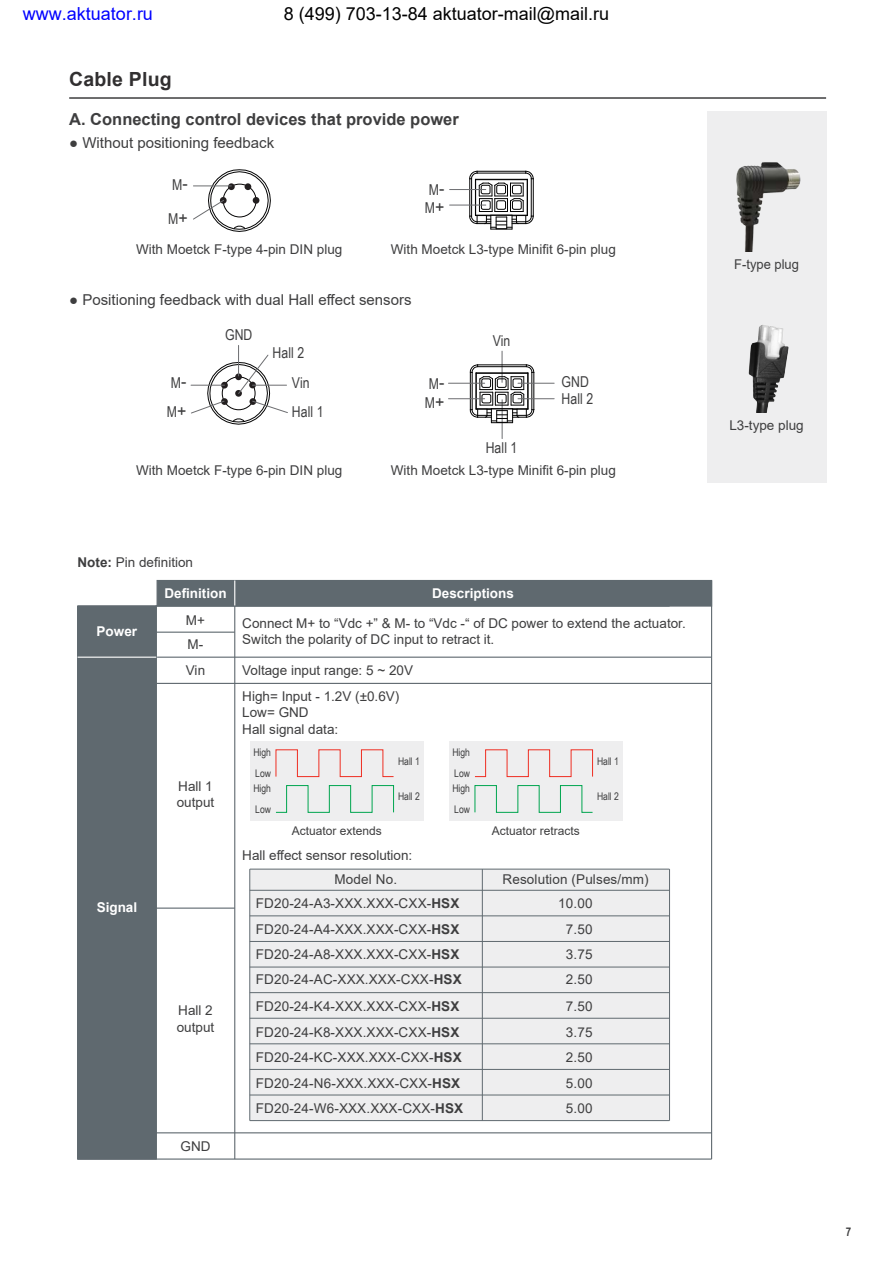
<style>
.page{position:relative;width:893px;height:1263px;background:#fff}
.page>*{position:absolute;margin:0;border:0;box-sizing:border-box;transform-origin:0 0}
.t1{font:700 19.5px "Arial";letter-spacing:.01em;color:#312f30}
.t2{font:18px "Arial";color:#000}
.t3{font:18px "Arial";color:#00f}
.t4{font:700 16.5px "Arial";color:#3e3e3f}
.t5{font:15px "Arial";color:#3e3e3f}
.t6{font:15px/28.5px "Arial Narrow";letter-spacing:.005em;color:#3e3e3f}
.t7{font:13.5px/25.5px "Arial";color:#3e3e3f}
.t8{font:700 13.5px "Arial";color:#fff}
.t9{font:13.5px "Arial";color:#3e3e3f;scale:.96 1}
.t10{font:12px "Arial";color:#3e3e3f}
.t11{font:700 12px "Arial Narrow";color:#3e3e3f}
.t12{font:10.5px "Arial Narrow";color:#3e3e3f}
.s1{font-size:19.5px}
.s2{font-weight:700}
</style>
<div class="page">
<div style="left:77px;top:605px;width:80px;height:554px;background:#5f696f"></div>
<div style="left:157px;top:580px;width:555px;height:27px;background:#5f696f"></div>
<hr style="left:711px;top:580px;width:1px;height:579px;background:#5f696f">
<hr style="left:234px;top:605px;width:1px;height:554px;background:#5f696f">
<hr style="left:156px;top:632px;width:79px;height:1px;background:#5f696f">
<svg style="left:234px;top:580px;width:1px;height:25px"></svg>
<hr style="left:78px;top:657px;width:78px;height:1px;background:#fff">
<hr style="left:157px;top:657px;width:554px;height:1px;background:#5f696f">
<hr style="left:156px;top:683px;width:555px;height:1px;background:#5f696f">
<hr style="left:156px;top:907px;width:79px;height:2px;background:#5f696f">
<div style="left:250px;top:869px;width:419px;height:251px;background:#eeeeef"></div>
<hr style="left:250px;top:890px;width:419px;height:1px;background:#5f696f">
<hr style="left:250px;top:915px;width:419px;height:1px;background:#5f696f">
<hr style="left:250px;top:941px;width:419px;height:1px;background:#5f696f">
<hr style="left:250px;top:967px;width:419px;height:1px;background:#5f696f">
<hr style="left:250px;top:992px;width:419px;height:1px;background:#5f696f">
<hr style="left:250px;top:1018px;width:419px;height:1px;background:#5f696f">
<hr style="left:250px;top:1043px;width:419px;height:1px;background:#5f696f">
<hr style="left:250px;top:1069px;width:419px;height:1px;background:#5f696f">
<hr style="left:250px;top:1095px;width:419px;height:1px;background:#5f696f">
<hr style="left:250px;top:1120px;width:419px;height:1px;background:#5f696f">
<hr style="left:250px;top:869px;width:1px;height:251px;background:#5f696f">
<hr style="left:669px;top:869px;width:1px;height:251px;background:#5f696f">
<hr style="left:482px;top:869px;width:1px;height:251px;background:#5f696f">
<hr style="left:250px;top:869px;width:419px;height:1px;background:#5f696f">
<hr style="left:156px;top:1132px;width:556px;height:1px;background:#5f696f">
<hr style="left:78px;top:1158px;width:634px;height:1px;background:#5f696f">
<div style="left:449px;top:741px;width:174px;height:79px;background:#eeeeef"></div>
<svg style="left:475px;top:749px;width:118px;height:28px"></svg>
<svg style="left:474px;top:785px;width:119px;height:28px"></svg>
<div style="left:250px;top:741px;width:174px;height:79px;background:#eeeeef"></div>
<svg style="left:275px;top:749px;width:119px;height:28px"></svg>
<svg style="left:276px;top:785px;width:118px;height:28px"></svg>
<hr style="left:69px;top:97px;width:757px;height:2px;background:#3e3e3f">
<svg style="left:190px;top:354px;width:98px;height:71px"></svg>
<hr style="left:238px;top:345px;width:1px;height:31px;background:#6c6d70">
<svg style="left:193px;top:169px;width:78px;height:63px"></svg>
<svg style="left:469px;top:170px;width:65px;height:60px"></svg>
<hr style="left:450px;top:205px;width:36px;height:1px;background:#6c6d70">
<hr style="left:450px;top:189px;width:36px;height:1px;background:#6c6d70">
<hr style="left:502px;top:351px;width:1px;height:31px;background:#6c6d70">
<hr style="left:502px;top:400px;width:1px;height:39px;background:#6c6d70">
<svg style="left:470px;top:364px;width:65px;height:59px"></svg>
<hr style="left:448px;top:398px;width:37px;height:1px;background:#6c6d70">
<hr style="left:448px;top:383px;width:37px;height:1px;background:#6c6d70">
<hr style="left:518px;top:398px;width:36px;height:1px;background:#6c6d70">
<hr style="left:518px;top:383px;width:36px;height:1px;background:#6c6d70">
<div style="left:707px;top:111px;width:119px;height:372px;background:#eeeeef"></div>
<img style="left:736px;top:162px;width:65px;height:89px">
<img style="left:748px;top:325px;width:41px;height:87px">
<h2 class="t3" style="left:23px;top:2px;width:132px">www.aktuator.ru</h2>
<h2 class="t2" style="left:284px;top:2px;width:327px">8 (499) 703-13-84 aktuator-mail@mail.ru</h2>
<h1 class="t1" style="left:69px;top:65px;width:104px">Cable Plug</h1>
<p class="t4" style="left:69px;top:108px;width:391px">A. Connecting control devices that provide power</p>
<p class="t5" style="left:69px;top:132px;width:206px">● Without positioning feedback</p>
<p class="t6" style="left:172px;top:170px;width:17px">M<span class="s1">-</span></p>
<p class="t6" style="left:168px;top:204px;width:21px">M<span class="s1">+</span></p>
<p class="t7" style="left:136px;top:236px;width:208px">With Moetck F-type 4-pin DIN plug</p>
<p class="t6" style="left:425px;top:179px;width:21px;line-height:18.9px">M<span class="s1">-<br></span>M<span class="s1">+</span></p>
<p class="t7" style="left:391px;top:236px;width:227px">With Moetck L3-type Minifit 6-pin plug</p>
<p class="t5" style="left:69px;top:289px;width:344px">● Positioning feedback with dual Hall effect sensors</p>
<p class="t6" style="left:167px;top:368px;width:21px">M<span class="s1">-<br></span>M<span class="s1">+</span></p>
<p class="t6" style="left:225px;top:320px;width:29px">GND</p>
<p class="t6" style="left:273px;top:338px;width:33px">Hall 2</p>
<p class="t6" style="left:292px;top:368px;width:33px">Vin<br>Hall 1</p>
<p class="t6" style="left:425px;top:374px;width:21px;line-height:18.9px">M<span class="s1">-<br></span>M<span class="s1">+</span></p>
<p class="t6" style="left:493px;top:326px;width:19px">Vin</p>
<p class="t6" style="left:486px;top:433px;width:33px">Hall 1</p>
<p class="t6" style="left:561px;top:366px;width:29px">GND</p>
<p class="t6" style="left:561px;top:384px;width:33px">Hall 2</p>
<p class="t7" style="left:136px;top:457px;width:208px">With Moetck F-type 6-pin DIN plug</p>
<p class="t7" style="left:78px;top:550px;width:117px"><span class="s2">Note:</span> Pin definition</p>
<p class="t7" style="left:391px;top:457px;width:227px">With Moetck L3-type Minifit 6-pin plug</p>
<p class="t8" style="left:97px;top:622px;width:42px">Power</p>
<p class="t8" style="left:97px;top:897px;width:42px">Signal</p>
<p class="t8" style="left:164px;top:584px;width:64px">Definition</p>
<p class="t7" style="left:186px;top:608px;width:21px;line-height:24.2px">M+<br>M-</p>
<p class="t8" style="left:432px;top:584px;width:83px">Descriptions</p>
<p class="t7" style="left:242px;top:615px;width:445px;line-height:16.2px">Connect M+ to “Vdc +” &amp; M- to “Vdc -“ of DC power to extend the actuator.<br>Switch the polarity of DC input to retract it.</p>
<p class="t7" style="left:186px;top:658px;width:21px">Vin</p>
<p class="t7" style="left:242px;top:658px;width:172px">Voltage input range: 5 ~ 20V</p>
<p class="t7" style="left:177px;top:778px;width:39px;line-height:16.2px">Hall 1 output</p>
<p class="t7" style="left:177px;top:1002px;width:39px;line-height:16.2px">Hall 2 output</p>
<p class="t7" style="left:180px;top:1133px;width:32px">GND</p>
<p class="t7" style="left:242px;top:687px;width:159px;line-height:16.5px">High= Input - 1.2V (±0.6V)<br>Low= GND<br>Hall signal data:</p>
<p class="t12" style="left:253px;top:744px;width:19px">High</p>
<p class="t12" style="left:255px;top:765px;width:17px">Low</p>
<p class="t12" style="left:253px;top:780px;width:19px">High</p>
<p class="t12" style="left:255px;top:801px;width:17px">Low</p>
<p class="t12" style="left:398px;top:753px;width:24px">Hall 1</p>
<p class="t12" style="left:398px;top:789px;width:24px">Hall 2</p>
<p class="t12" style="left:452px;top:744px;width:19px">High</p>
<p class="t12" style="left:454px;top:765px;width:17px">Low</p>
<p class="t12" style="left:452px;top:780px;width:19px">High</p>
<p class="t12" style="left:454px;top:801px;width:17px">Low</p>
<p class="t10" style="left:292px;top:822px;width:92px">Actuator extends</p>
<p class="t10" style="left:492px;top:822px;width:90px">Actuator retracts</p>
<p class="t7" style="left:242px;top:842px;width:172px">Hall effect sensor resolution:</p>
<p class="t12" style="left:597px;top:753px;width:24px">Hall 1</p>
<p class="t12" style="left:597px;top:789px;width:24px">Hall 2</p>
<p class="t7" style="left:335px;top:867px;width:64px">Model No.</p>
<p class="t7" style="left:503px;top:867px;width:148px">Resolution (Pulses/mm)</p>
<p class="t7" style="left:256px;top:890px;width:207px">FD20-24-A3-XXX.XXX-CXX-<span class="s2">HSX<br></span>FD20-24-A4-XXX.XXX-CXX-<span class="s2">HSX<br></span>FD20-24-A8-XXX.XXX-CXX-<span class="s2">HSX<br></span>FD20-24-AC-XXX.XXX-CXX-<span class="s2">HSX</span></p>
<p class="t7" style="left:256px;top:993px;width:205px">FD20-24-K4-XXX.XXX-CXX-<span class="s2">HSX</span></p>
<p class="t7" style="left:256px;top:1019px;width:205px">FD20-24-K8-XXX.XXX-CXX-<span class="s2">HSX</span></p>
<p class="t7" style="left:256px;top:1044px;width:207px">FD20-24-KC-XXX.XXX-CXX-<span class="s2">HSX</span></p>
<p class="t7" style="left:256px;top:1070px;width:209px">FD20-24-N6-XXX.XXX-CXX-<span class="s2">HSX<br></span>FD20-24-W6-XXX.XXX-CXX-<span class="s2">HSX</span></p>
<p class="t7" style="left:558px;top:890px;width:36px;text-align:center">10.00<br>7.50<br>3.75</p>
<p class="t7" style="left:566px;top:966px;width:28px">2.50</p>
<p class="t7" style="left:566px;top:993px;width:28px;text-align:justify">7.50<br>3.75<br>2.50<br>5.00<br>5.00</p>
<p class="t9" style="left:734px;top:255px;width:69px">F-type plug</p>
<p class="t7" style="left:729px;top:412px;width:76px">L3-type plug</p>
<p class="t11" style="left:846px;top:1223px;width:7px">7</p>
</div>
